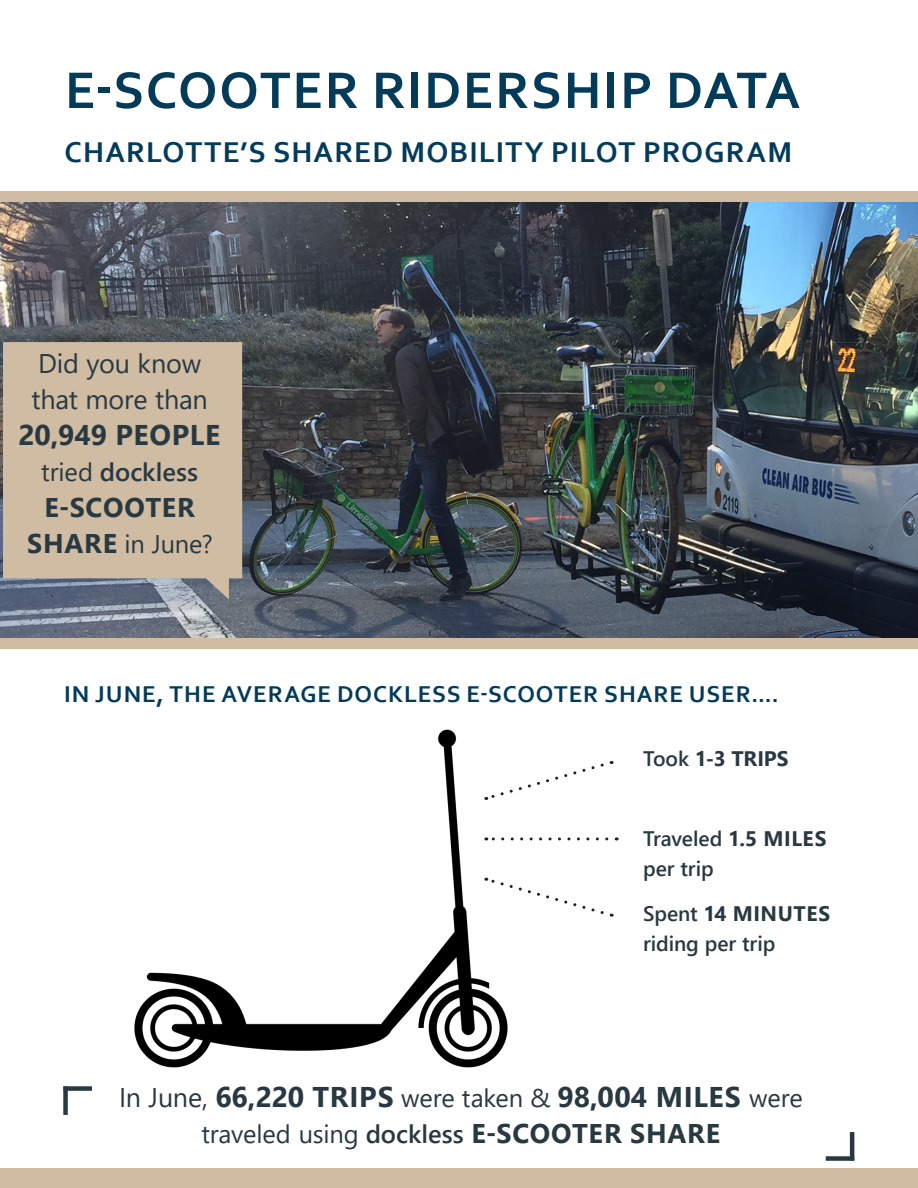
<style>
.page{position:relative;width:918px;height:1188px;background:#fff}
.page>*{position:absolute;margin:0;border:0;box-sizing:border-box;transform-origin:0 0}
._16_pt_Sublines_Sect{font:700 54px "Corbel";letter-spacing:.03em;color:#033b59}
._16_pt_Sublines_Sect-2{font:700 30px "Corbel";letter-spacing:.04em;color:#033b59}
.Box_1_-_Symbol{font:700 28.5px "Segoe UI";letter-spacing:.02em;color:#293941}
.Box_1_-_Symbol-2{font:700 27px "Segoe UI";letter-spacing:.03em;color:#293941}
.Box_1_-_Symbol-3{font:27px "Segoe UI";letter-spacing:-.01em;color:#293941}
.Box_1_-_Symbol-4{font:600 25.5px "Segoe UI";color:#293941}
.Box_1_-_Symbol-5{font:25.5px "Segoe UI";letter-spacing:-.01em;color:#293941}
._16_pt_Sublines_Sect-3{font:700 24px "Corbel";letter-spacing:.04em;color:#033b59}
.Box_1_-_Symbol-6{font:600 21px/30px "Segoe UI";letter-spacing:-.005em;color:#293941}
.Box_1_-_Symbol-7{font:700 21px "Segoe UI";letter-spacing:-.005em;color:#293941}
.s1{font-weight:400}
.s2{font-weight:700;font-size:27px}
.s3{font-weight:600}
.s4{font-weight:700}
.s5{font-weight:400;font-size:27px}
.s6{font-weight:400;font-size:25.5px}
.s7{font-weight:600;font-size:25.5px}
</style>
<div class="page">
<div style="left:0;top:1169px;width:918px;height:19px;background:#cfbca3"></div>
<div style="left:63px;top:1086px;width:5px;height:29px;background:#293941"></div>
<div style="left:63px;top:1086px;width:29px;height:5px;background:#293941"></div>
<div style="left:826px;top:1156px;width:28px;height:5px;background:#293941"></div>
<hr style="left:850px;top:1132px;width:4px;height:29px;background:#293941">
<img style="left:0;top:201px;width:918px;height:437px">
<svg style="left:3px;top:342px;width:239px;height:258px;background:#c7b6a1"></svg>
<div style="left:0;top:638px;width:918px;height:10px;background:#cfbca3"></div>
<div style="left:0;top:191px;width:918px;height:10px;background:#cfbca3"></div>
<svg style="left:558px;top:837px;width:49px;height:3px"></svg>
<svg style="left:555px;top:761px;width:57px;height:19px"></svg>
<svg style="left:555px;top:898px;width:57px;height:19px"></svg>
<img style="left:90px;top:729px;width:462px;height:362px">
<p class="_16_pt_Sublines_Sect" style="left:65px;top:57px;width:737px">E-SCOOTER RIDERSHIP DATA</p>
<p class="_16_pt_Sublines_Sect-2" style="left:65px;top:133px;width:729px">CHARLOTTE’S SHARED MOBILITY PILOT PROGRAM</p>
<p class="Box_1_-_Symbol-3" style="left:38px;top:338px;width:165px">Did you know</p>
<p class="Box_1_-_Symbol-3" style="left:31px;top:374px;width:178px">that more than</p>
<p class="Box_1_-_Symbol" style="left:19px;top:408px;width:203px">20,949 PEOPLE</p>
<p class="Box_1_-_Symbol-4" style="left:41px;top:448px;width:158px"><span class="s1">tried</span> dockless</p>
<p class="Box_1_-_Symbol-2" style="left:45px;top:482px;width:152px">E-SCOOTER</p>
<p class="Box_1_-_Symbol-5" style="left:27px;top:520px;width:187px"><span class="s2">SHARE</span> in June?</p>
<p class="_16_pt_Sublines_Sect-3" style="left:64px;top:679px;width:716px">IN JUNE, THE AVERAGE DOCKLESS E-SCOOTER SHARE USER....</p>
<p class="Box_1_-_Symbol-7" style="left:643px;top:739px;width:147px"><span class="s3">Took</span> 1-3 TRIPS</p>
<p class="Box_1_-_Symbol-6" style="left:643px;top:822px;width:185px">Traveled <span class="s4">1.5 MILES </span>per trip</p>
<p class="Box_1_-_Symbol-6" style="left:643px;top:897px;width:189px">Spent <span class="s4">14 MINUTES </span>riding per trip</p>
<p class="Box_1_-_Symbol" style="left:119px;top:1070px;width:685px"><span class="s5">In June,</span> 66,220 TRIPS <span class="s6">were taken &amp;</span> 98,004 MILES <span class="s6">were</span></p>
<p class="Box_1_-_Symbol-2" style="left:201px;top:1108px;width:520px"><span class="s6">traveled using</span> <span class="s7">dockless</span> E-SCOOTER SHARE</p>
</div>
